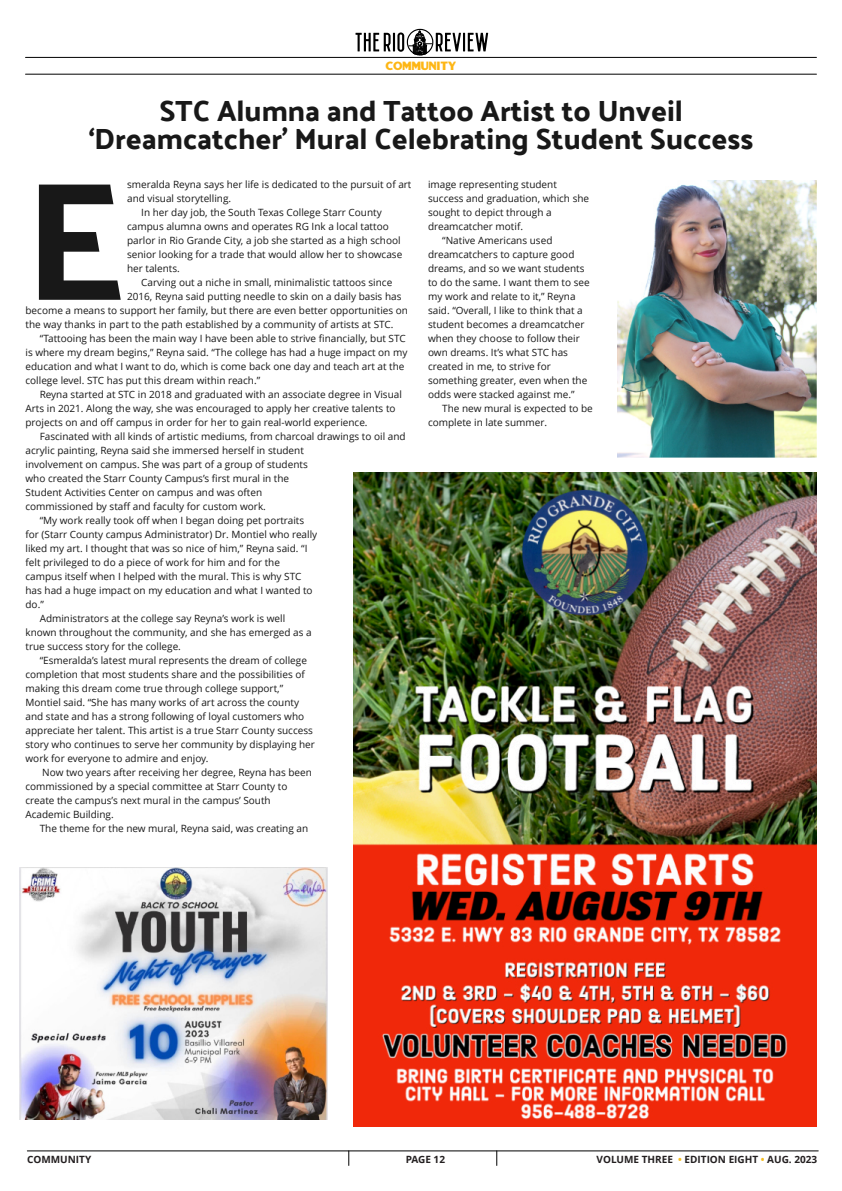
<style>
.page{position:relative;width:842px;height:1191px;background:#fff}
.page>*{position:absolute;margin:0;border:0;box-sizing:border-box;transform-origin:0 0}
.t1{font:500 169.4px "Palanquin Dark";color:#181818}
.t2{font:500 29.1px/28.7px "Palanquin Dark";color:#181818;text-align:center}
.t3{font:12px "Epilogue";color:#fdb615}
.t4{font:10px "Open Sans";color:#181818}
.t5{font:700 10px "Open Sans";color:#231f20}
.s1{color:#f5bd20}
</style>
<div class="page">
<svg style="left:355px;top:29px;width:133px;height:26px"></svg>
<hr style="left:26px;top:57px;width:790px;height:1px;background:#000">
<hr style="left:26px;top:74px;width:790px;height:1px;background:#000">
<hr style="left:27px;top:1150px;width:791px;height:1px;background:#000">
<svg style="left:348px;top:1150px;width:1px;height:15px"></svg>
<svg style="left:496px;top:1150px;width:1px;height:15px"></svg>
<img style="left:354px;top:472px;width:462px;height:654px">
<img style="left:617px;top:180px;width:200px;height:277px">
<img style="left:19px;top:867px;width:309px;height:252px">
<p class="t3" style="left:385px;top:59px;width:72px">COMMUNITY</p>
<h2 class="t2" style="left:89px;top:98px;width:666px">STC Alumna and Tattoo Artist to Unveil ‘Dreamcatcher’ Mural Celebrating Student Success</h2>
<h1 class="t1" style="left:26px;top:169px;width:100px">E</h1>
<p class="t4" style="left:127px;top:180px;width:286px">smeralda Reyna says her life is dedicated to the pursuit of art</p>
<p class="t4" style="left:127px;top:194px;width:106px">and visual storytelling.</p>
<p class="t4" style="left:141px;top:208px;width:242px">In her day job, the South Texas College Starr County</p>
<p class="t4" style="left:127px;top:222px;width:263px">campus alumna owns and operates RG Ink a local tattoo</p>
<p class="t4" style="left:127px;top:236px;width:275px">parlor in Rio Grande City, a job she started as a high school</p>
<p class="t4" style="left:127px;top:250px;width:277px">senior looking for a trade that would allow her to showcase</p>
<p class="t4" style="left:127px;top:264px;width:54px">her talents.</p>
<p class="t4" style="left:141px;top:278px;width:252px">Carving out a niche in small, minimalistic tattoos since</p>
<p class="t4" style="left:127px;top:292px;width:276px">2016, Reyna said putting needle to skin on a daily basis has</p>
<p class="t4" style="left:26px;top:306px;width:384px">become a means to support her family, but there are even better opportunities on</p>
<p class="t4" style="left:26px;top:320px;width:369px">the way thanks in part to the path established by a community of artists at STC.</p>
<p class="t4" style="left:40px;top:334px;width:368px">“Tattooing has been the main way I have been able to strive financially, but STC</p>
<p class="t4" style="left:26px;top:348px;width:383px">is where my dream begins,” Reyna said. “The college has had a huge impact on my</p>
<p class="t4" style="left:26px;top:362px;width:380px">education and what I want to do, which is come back one day and teach art at the</p>
<p class="t4" style="left:26px;top:376px;width:236px">college level. STC has put this dream within reach.”</p>
<p class="t4" style="left:40px;top:390px;width:364px">Reyna started at STC in 2018 and graduated with an associate degree in Visual</p>
<p class="t4" style="left:26px;top:404px;width:372px">Arts in 2021. Along the way, she was encouraged to apply her creative talents to</p>
<p class="t4" style="left:26px;top:418px;width:344px">projects on and off campus in order for her to gain real-world experience.</p>
<p class="t4" style="left:40px;top:432px;width:367px">Fascinated with all kinds of artistic mediums, from charcoal drawings to oil and</p>
<p class="t4" style="left:26px;top:446px;width:280px">acrylic painting, Reyna said she immersed herself in student</p>
<p class="t4" style="left:26px;top:460px;width:284px">involvement on campus. She was part of a group of students</p>
<p class="t4" style="left:26px;top:474px;width:265px">who created the Starr County Campus’s first mural in the</p>
<p class="t4" style="left:26px;top:488px;width:238px">Student Activities Center on campus and was often</p>
<p class="t4" style="left:26px;top:502px;width:242px">commissioned by staff and faculty for custom work.</p>
<p class="t4" style="left:40px;top:516px;width:266px">“My work really took off when I began doing pet portraits</p>
<p class="t4" style="left:26px;top:530px;width:293px">for (Starr County campus Administrator) Dr. Montiel who really</p>
<p class="t4" style="left:26px;top:544px;width:283px">liked my art. I thought that was so nice of him,” Reyna said. “I</p>
<p class="t4" style="left:26px;top:558px;width:256px">felt privileged to do a piece of work for him and for the</p>
<p class="t4" style="left:26px;top:572px;width:277px">campus itself when I helped with the mural. This is why STC</p>
<p class="t4" style="left:26px;top:586px;width:289px">has had a huge impact on my education and what I wanted to</p>
<p class="t4" style="left:26px;top:600px;width:20px">do.”</p>
<p class="t4" style="left:40px;top:614px;width:247px">Administrators at the college say Reyna’s work is well</p>
<p class="t4" style="left:26px;top:628px;width:288px">known throughout the community, and she has emerged as a</p>
<p class="t4" style="left:26px;top:642px;width:157px">true success story for the college.</p>
<p class="t4" style="left:40px;top:656px;width:269px">“Esmeralda’s latest mural represents the dream of college</p>
<p class="t4" style="left:26px;top:670px;width:281px">completion that most students share and the possibilities of</p>
<p class="t4" style="left:26px;top:684px;width:259px">making this dream come true through college support,”</p>
<p class="t4" style="left:26px;top:698px;width:275px">Montiel said. “She has many works of art across the county</p>
<p class="t4" style="left:26px;top:712px;width:280px">and state and has a strong following of loyal customers who</p>
<p class="t4" style="left:26px;top:726px;width:289px">appreciate her talent. This artist is a true Starr County success</p>
<p class="t4" style="left:26px;top:740px;width:291px">story who continues to serve her community by displaying her</p>
<p class="t4" style="left:26px;top:754px;width:185px">work for everyone to admire and enjoy.</p>
<p class="t4" style="left:42px;top:768px;width:271px">Now two years after receiving her degree, Reyna has been</p>
<p class="t4" style="left:26px;top:782px;width:263px">commissioned by a special committee at Starr County to</p>
<p class="t4" style="left:26px;top:796px;width:247px">create the campus’s next mural in the campus’ South</p>
<p class="t4" style="left:26px;top:810px;width:90px">Academic Building.</p>
<p class="t4" style="left:40px;top:824px;width:270px">The theme for the new mural, Reyna said, was creating an</p>
<p class="t4" style="left:428px;top:180px;width:130px">image representing student</p>
<p class="t4" style="left:428px;top:194px;width:163px">success and graduation, which she</p>
<p class="t4" style="left:428px;top:208px;width:125px">sought to depict through a</p>
<p class="t4" style="left:428px;top:222px;width:96px">dreamcatcher motif.</p>
<p class="t4" style="left:442px;top:236px;width:112px">“Native Americans used</p>
<p class="t4" style="left:428px;top:250px;width:148px">dreamcatchers to capture good</p>
<p class="t4" style="left:428px;top:264px;width:158px">dreams, and so we want students</p>
<p class="t4" style="left:428px;top:278px;width:163px">to do the same. I want them to see</p>
<p class="t4" style="left:428px;top:292px;width:149px">my work and relate to it,” Reyna</p>
<p class="t4" style="left:428px;top:306px;width:156px">said. “Overall, I like to think that a</p>
<p class="t4" style="left:428px;top:320px;width:158px">student becomes a dreamcatcher</p>
<p class="t4" style="left:428px;top:334px;width:153px">when they choose to follow their</p>
<p class="t4" style="left:428px;top:348px;width:141px">own dreams. It’s what STC has</p>
<p class="t4" style="left:428px;top:362px;width:124px">created in me, to strive for</p>
<p class="t4" style="left:428px;top:376px;width:161px">something greater, even when the</p>
<p class="t4" style="left:428px;top:390px;width:148px">odds were stacked against me.”</p>
<p class="t4" style="left:442px;top:404px;width:152px">The new mural is expected to be</p>
<p class="t4" style="left:428px;top:418px;width:121px">complete in late summer.</p>
<p class="t5" style="left:27px;top:1155px;width:66px">COMMUNITY</p>
<p class="t5" style="left:406px;top:1155px;width:41px">PAGE 12</p>
<p class="t5" style="left:597px;top:1155px;width:222px">VOLUME THREE <span class="s1">•</span> EDITION EIGHT <span class="s1">•</span> AUG. 2023</p>
</div>
